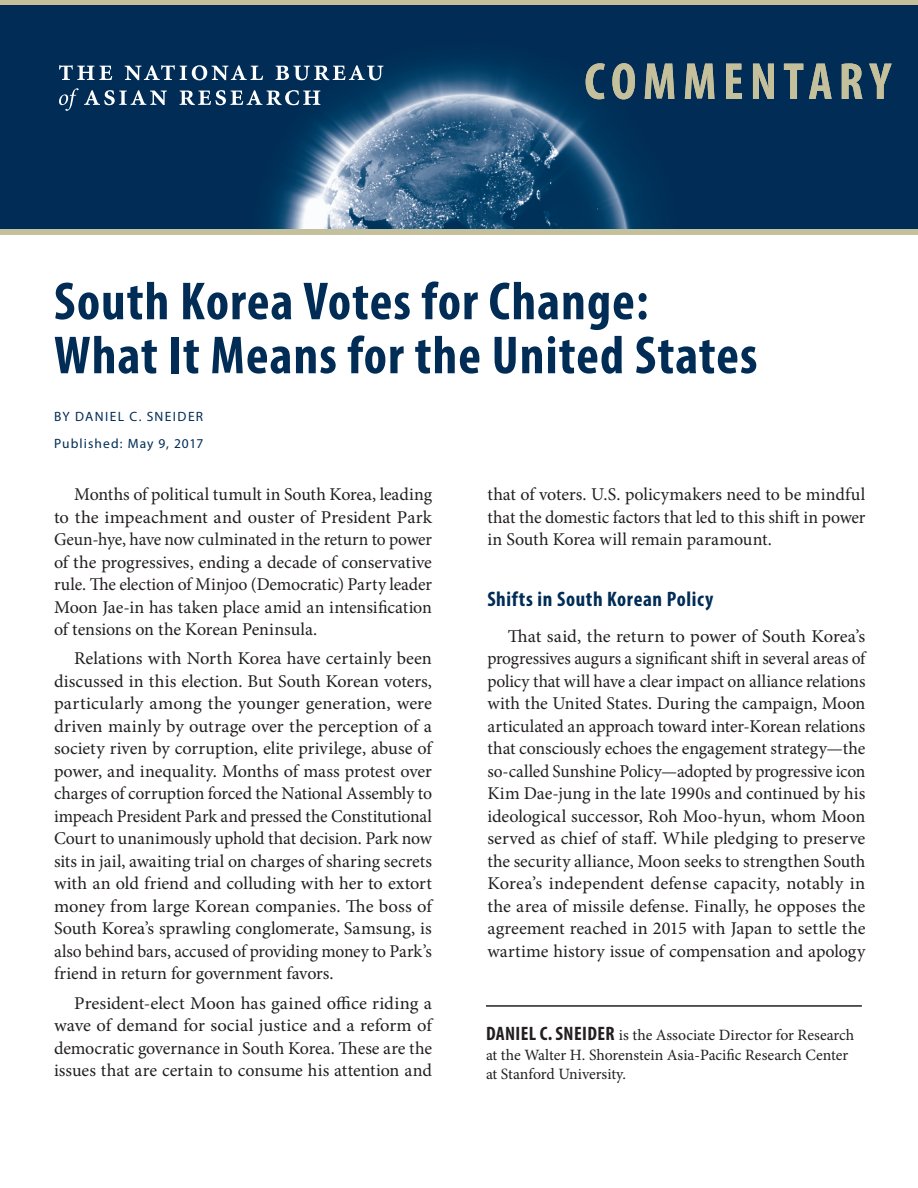
<style>
.page{position:relative;width:918px;height:1188px;background:#fff}
.page>*{position:absolute;margin:0;border:0;box-sizing:border-box;transform-origin:0 0}
.Expert_Commentary__A{font:700 condensed 54px/54px "Myriad Pro";letter-spacing:.02em;color:#002c55}
.Expert_Commentary__H{font:700 condensed 52.5px "Myriad Pro";letter-spacing:.12em;color:#c5c09c}
.Expert_Commentary__H-2{font:700 condensed 21px "Myriad Pro";letter-spacing:.03em;color:#002c55}
.Expert_Commentary__B{font:18px/22.5px "Minion Pro";color:#231f20;text-align:justify}
.Expert_Commentary__A-2{font:15.75px/19.5px "Minion Pro";letter-spacing:-.005em;color:#231f20}
.Expert_Commentary__P{font:13.5px "Myriad Pro";letter-spacing:.08em;color:#002c55}
.Expert_Commentary__B-2{font:13.5px "Myriad Pro";letter-spacing:.1em;color:#002c55}
.s1{font-family:"Myriad Pro";font-weight:700;font-stretch:condensed;font-size:19.5px}
</style>
<div class="page">
<div style="left:0;top:0;width:918px;height:230px;background:#002c55"></div>
<img style="left:208px;top:62px;width:523px;height:168px">
<svg style="left:59px;top:65px;width:53px;height:15px"></svg>
<svg style="left:125px;top:65px;width:138px;height:15px"></svg>
<svg style="left:276px;top:65px;width:107px;height:15px"></svg>
<svg style="left:59px;top:88px;width:108px;height:23px"></svg>
<svg style="left:180px;top:90px;width:140px;height:15px"></svg>
<div style="left:0;top:0;width:918px;height:5px;background:#c5c09c"></div>
<div style="left:0;top:230px;width:918px;height:5px;background:#c5c09c"></div>
<hr style="left:486px;top:1005px;width:376px;height:2px;background:#231f20">
<p class="Expert_Commentary__H" style="left:584px;top:49px;width:308px">COMMENTARY</p>
<p class="Expert_Commentary__A" style="left:54px;top:273px;width:705px">South Korea Votes for Change:<br>What It Means for the United States</p>
<p class="Expert_Commentary__B-2" style="left:54px;top:408px;width:151px">BY DANIEL C. SNEIDER</p>
<p class="Expert_Commentary__P" style="left:54px;top:435px;width:151px">Published: May 9, 2017</p>
<p class="Expert_Commentary__B" style="left:54px;top:483px;width:380px;text-indent:20px">Months of political tumult in South Korea, leading to the impeachment and ouster of President Park Geun-hye, have now culminated in the return to power of the progressives, ending a decade of conservative rule. The election of Minjoo (Democratic) Party leader Moon Jae-in has taken place amid an intensification of tensions on the Korean Peninsula.</p>
<p class="Expert_Commentary__B" style="left:54px;top:648px;width:380px;text-indent:20px">Relations with North Korea have certainly been discussed in this election. But South Korean voters, particularly among the younger generation, were driven mainly by outrage over the perception of a society riven by corruption, elite privilege, abuse of power, and inequality. Months of mass protest over charges of corruption forced the National Assembly to impeach President Park and pressed the Constitutional Court to unanimously uphold that decision. Park now sits in jail, awaiting trial on charges of sharing secrets with an old friend and colluding with her to extort money from large Korean companies. The boss of South Korea’s sprawling conglomerate, Samsung, is also behind bars, accused of providing money to Park’s friend in return for government favors.</p>
<p class="Expert_Commentary__B" style="left:54px;top:992px;width:380px;text-indent:20px">President-elect Moon has gained office riding a wave of demand for social justice and a reform of democratic governance in South Korea. These are the issues that are certain to consume his attention and</p>
<p class="Expert_Commentary__B" style="left:487px;top:483px;width:380px">that of voters. U.S. policymakers need to be mindful that the domestic factors that led to this shift in power in South Korea will remain paramount.</p>
<p class="Expert_Commentary__H-2" style="left:487px;top:586px;width:227px">Shifts in South Korean Policy</p>
<p class="Expert_Commentary__B" style="left:487px;top:625px;width:380px;text-indent:20px">That said, the return to power of South Korea’s progressives augurs a significant shift in several areas of policy that will have a clear impact on alliance relations with the United States. During the campaign, Moon articulated an approach toward inter-Korean relations that consciously echoes the engagement strategy—the so-called Sunshine Policy—adopted by progressive icon Kim Dae-jung in the late 1990s and continued by his ideological successor, Roh Moo-hyun, whom Moon served as chief of staff. While pledging to preserve the security alliance, Moon seeks to strengthen South Korea’s independent defense capacity, notably in the area of missile defense. Finally, he opposes the agreement reached in 2015 with Japan to settle the wartime history issue of compensation and apology</p>
<p class="Expert_Commentary__A-2" style="left:486px;top:1026px;width:370px"><span class="s1">DANIEL C. SNEIDER</span> is the Associate Director for Research at the Walter H. Shorenstein Asia-Pacific Research Center at Stanford University.</p>
</div>
